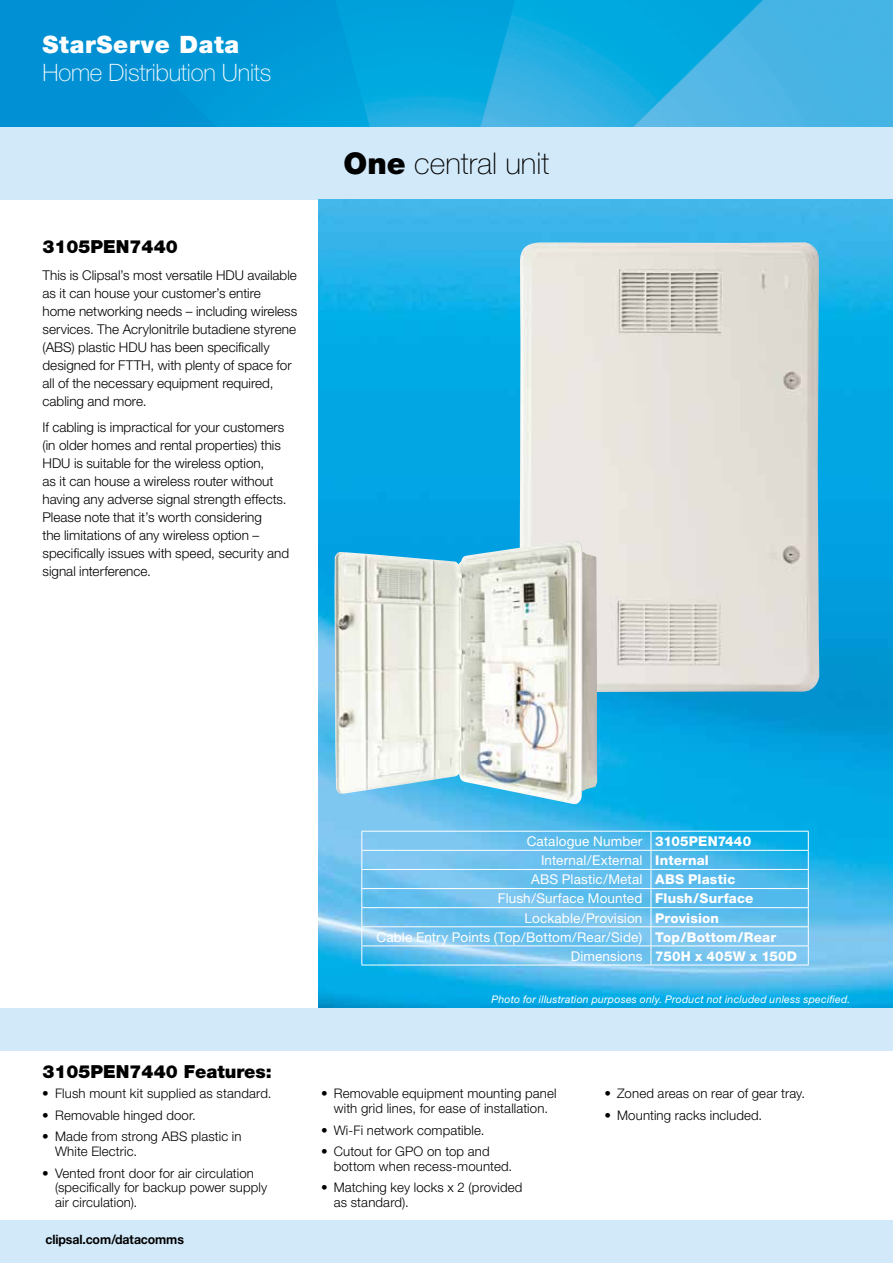
<style>
.page{position:relative;width:893px;height:1263px;background:#fff}
.page>*{position:absolute;margin:0;border:0;box-sizing:border-box;transform-origin:0 0}
.t1{font:100 30px "Helvetica Neue";color:#000}
.t2{font:100 24px "Helvetica Neue CE";letter-spacing:-.01em;color:#fff}
.t3{font:900 24px "Helvetica Neue CE";letter-spacing:.03em;color:#fff}
.t4{font:900 18px "Helvetica Neue";color:#000}
.t5{font:300 13.5px/18px "Helvetica Neue";color:#000}
.t6{font:13.5px "Helvetica Neue";letter-spacing:.01em;color:#fff}
.t7{font:800 13.5px "Helvetica Neue CE";letter-spacing:.015em;color:#fff}
.t8{font:300 13.2px/15px "Helvetica Neue";letter-spacing:.01em;color:#000}
.t9{font:700 12.9px "Helvetica Neue CE";letter-spacing:-.01em;color:#000;scale:.95 1}
.t10{font:italic 10.5px "Helvetica Neue CE";letter-spacing:.02em;color:#fff}
.s1{font-weight:900}
.s2{font-family:"Helvetica Neue CE";font-weight:800}
.s3{font-family:"Helvetica Neue";font-weight:400}
</style>
<div class="page">
<img style="left:0;top:0;width:893px;height:128px">
<div style="left:0;top:128px;width:893px;height:72px;background:#d2e9f9"></div>
<div style="left:0;top:1008px;width:893px;height:42px;background:#d2e9f9"></div>
<img style="left:319px;top:200px;width:574px;height:808px">
<div style="left:0;top:1220px;width:893px;height:43px;background:#d2e9f9"></div>
<hr style="left:361px;top:831px;width:290px;height:1px;background:#fff">
<hr style="left:651px;top:831px;width:158px;height:1px;background:#fff">
<hr style="left:361px;top:850px;width:290px;height:1px;background:#fff">
<hr style="left:651px;top:850px;width:158px;height:1px;background:#fff">
<hr style="left:361px;top:869px;width:290px;height:1px;background:#fff">
<hr style="left:651px;top:869px;width:158px;height:1px;background:#fff">
<hr style="left:361px;top:888px;width:290px;height:1px;background:#fff">
<hr style="left:651px;top:888px;width:158px;height:1px;background:#fff">
<hr style="left:361px;top:907px;width:290px;height:1px;background:#fff">
<hr style="left:651px;top:907px;width:158px;height:1px;background:#fff">
<hr style="left:361px;top:926px;width:290px;height:1px;background:#fff">
<hr style="left:651px;top:926px;width:158px;height:1px;background:#fff">
<hr style="left:361px;top:945px;width:290px;height:1px;background:#fff">
<svg style="left:361px;top:831px;width:1px;height:134px"></svg>
<hr style="left:651px;top:945px;width:158px;height:1px;background:#fff">
<svg style="left:651px;top:831px;width:1px;height:134px"></svg>
<svg style="left:808px;top:831px;width:1px;height:134px"></svg>
<hr style="left:361px;top:965px;width:290px;height:1px;background:#fff">
<hr style="left:651px;top:965px;width:158px;height:1px;background:#fff">
<img style="left:519px;top:242px;width:300px;height:451px">
<img style="left:335px;top:540px;width:262px;height:265px">
<h2 class="t3" style="left:43px;top:29px;width:198px">StarServe Data</h2>
<h2 class="t2" style="left:43px;top:59px;width:230px">Home Distribution Units</h2>
<h3 class="t4" style="left:43px;top:236px;width:137px">3105PEN7440</h3>
<p class="t5" style="left:43px;top:266px;width:256px">This is Clipsal’s most versatile HDU available as it can house your customer’s entire<br>home networking needs – including wireless services. The Acrylonitrile butadiene styrene (ABS) plastic HDU has been specifically designed for FTTH, with plenty of space for all of the necessary equipment required, cabling and more.</p>
<p class="t5" style="left:43px;top:418px;width:248px">If cabling is impractical for your customers (in older homes and rental properties) this HDU is suitable for the wireless option,<br>as it can house a wireless router without having any adverse signal strength effects.<br>Please note that it’s worth considering<br>the limitations of any wireless option – specifically issues with speed, security and signal interference.</p>
<h1 class="t1" style="left:344px;top:147px;width:207px"><span class="s1">One</span> central unit</h1>
<h3 class="t4" style="left:43px;top:1060px;width:231px">3105PEN7440 Features:</h3>
<p class="t8" style="left:42px;top:1086px;width:231px">• Flush mount kit supplied as standard.</p>
<p class="t8" style="left:42px;top:1107px;width:155px">• Removable hinged door.</p>
<p class="t8" style="left:55px;top:1128px;width:188px;text-indent:-13px">• Made from strong ABS plastic in<br>White Electric.</p>
<p class="t8" style="left:55px;top:1165px;width:214px;text-indent:-13px">• Vented front door for air circulation (specifically for backup power supply air circulation).</p>
<p class="t9" style="left:45px;top:1231px;width:147px">clipsal.com/datacomms</p>
<p class="t6" style="left:527px;top:833px;width:226px">Catalogue Number <span class="s2">3105PEN7440</span></p>
<p class="t6" style="left:541px;top:852px;width:169px">Internal/External <span class="s2">Internal</span></p>
<p class="t6" style="left:531px;top:871px;width:206px">ABS Plastic/Metal <span class="s2">ABS Plastic</span></p>
<p class="t6" style="left:498px;top:890px;width:257px">Flush/Surface Mounted <span class="s2">Flush/Surface</span></p>
<p class="t6" style="left:525px;top:910px;width:196px">Lockable/Provision <span class="s2">Provision</span></p>
<p class="t6" style="left:377px;top:929px;width:401px">Cable Entry Points (Top/Bottom/Rear/Side) <span class="s2">Top/Bottom/Rear</span></p>
<p class="t7" style="left:571px;top:948px;width:228px"><span class="s3">Dimensions</span> 750H x 405W x 150D</p>
<p class="t10" style="left:492px;top:993px;width:360px">Photo for illustration purposes only. Product not included unless specified.</p>
<p class="t8" style="left:321px;top:1086px;width:237px;text-align:center">• Removable equipment mounting panel with grid lines, for ease of installation.</p>
<p class="t8" style="left:321px;top:1122px;width:165px">• Wi-Fi network compatible.</p>
<p class="t8" style="left:334px;top:1143px;width:180px;text-indent:-13px">• Cutout for GPO on top and bottom when recess-mounted.</p>
<p class="t8" style="left:334px;top:1180px;width:190px;text-indent:-13px">• Matching key locks x 2 (provided as standard).</p>
<p class="t8" style="left:604px;top:1086px;width:202px">• Zoned areas on rear of gear tray.</p>
<p class="t8" style="left:604px;top:1107px;width:159px">• Mounting racks included.</p>
</div>
